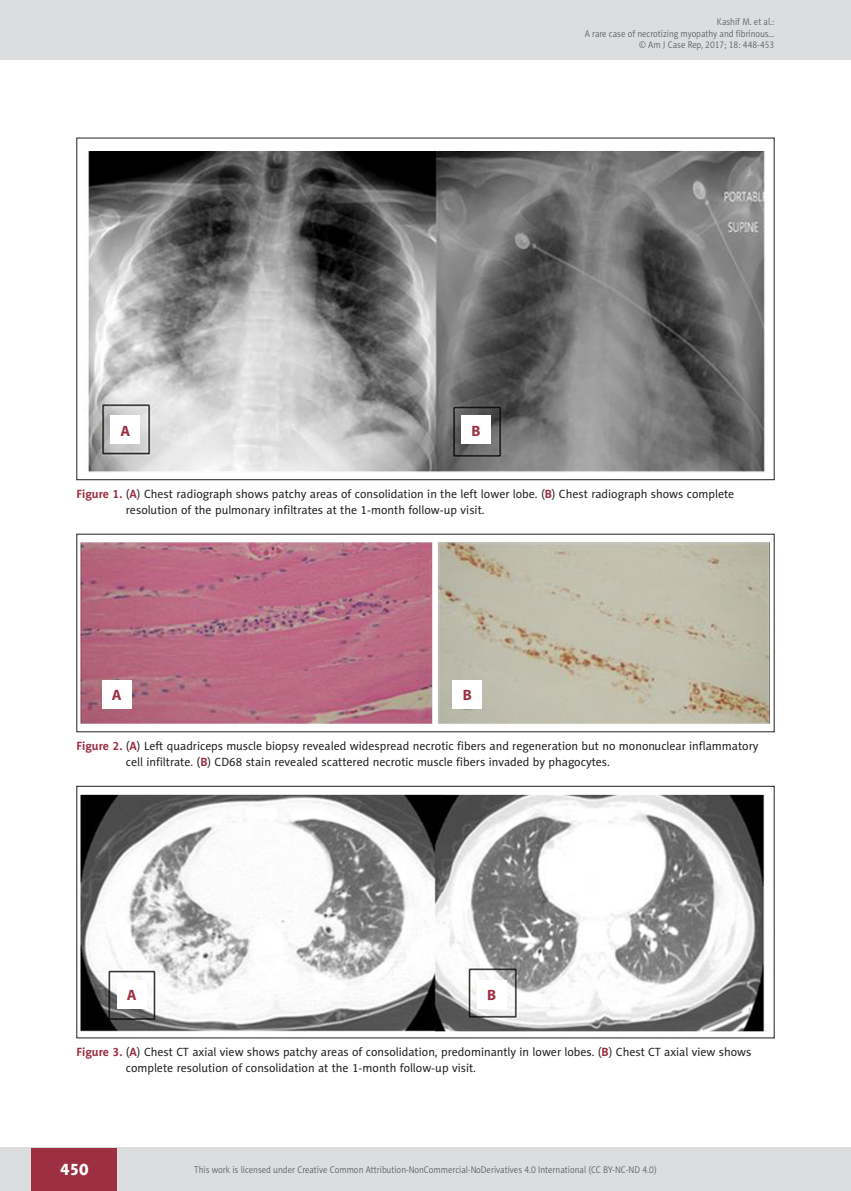
<style>
.page{position:relative;width:851px;height:1191px;background:#fff}
.page>*{position:absolute;margin:0;border:0;box-sizing:border-box;transform-origin:0 0}
.t1{font:16.5px "Naomi Sans EFN Heavy";color:#fff}
.t2{font:700 15px "Myriad Pro";color:#9d2f42}
.AJCR_Rycina_tytul{font:12px/15.8px "Naomi Sans EFN";color:#231f20}
.AJCR_pagina_zywa{font:9.75px/11.2px "Naomi Sans EFN Light";color:#57585a;text-align:right;scale:.9 1}
.AJCR_pagina_sygnatur{font:9.75px "Naomi Sans EFN Light";color:#57585a;scale:.9 1}
.s1{font-weight:700;color:#9d2f42}
</style>
<div class="page">
<img style="left:88px;top:151px;width:677px;height:322px">
<div style="left:111px;top:416px;width:29px;height:28px;background:#fff"></div>
<div style="left:461px;top:416px;width:29px;height:28px;background:#fff"></div>
<img style="left:79px;top:542px;width:691px;height:182px">
<div style="left:102px;top:680px;width:29px;height:28px;background:#fff"></div>
<div style="left:452px;top:680px;width:30px;height:28px;background:#fff"></div>
<img style="left:80px;top:794px;width:685px;height:238px">
<div style="left:77px;top:786px;width:697px;height:252px;border:1px solid #231f20"></div>
<div style="left:117px;top:980px;width:29px;height:28px;background:#fff"></div>
<div style="left:477px;top:980px;width:29px;height:28px;background:#fff"></div>
<div style="left:0;top:1148px;width:850px;height:43px;background:#dcdddf"></div>
<div style="left:32px;top:1147px;width:85px;height:43px;background:#9d2f42"></div>
<div style="left:0;top:0;width:850px;height:60px;background:#dcdddf"></div>
<hr style="left:850px;top:0;width:1px;height:60px;background:#dcdddf">
<p class="AJCR_pagina_zywa" style="left:584px;top:16px;width:212px">Kashif M. et al.:<br>A rare case of necrotizing myopathy and fibrinous…</p>
<p class="AJCR_pagina_sygnatur" style="left:639px;top:39px;width:152px">© Am J Case Rep, 2017; 18: 448-453</p>
<p class="t2" style="left:120px;top:421px;width:11px">A</p>
<p class="t2" style="left:471px;top:421px;width:11px">B</p>
<p class="AJCR_Rycina_tytul" style="left:126px;top:486px;width:610px;text-indent:-49px"><span class="s1">Figure 1.</span> (<span class="s1">A</span>) Chest radiograph shows patchy areas of consolidation in the left lower lobe. (<span class="s1">B</span>) Chest radiograph shows complete resolution of the pulmonary infiltrates at the 1-month follow-up visit.</p>
<p class="t2" style="left:112px;top:685px;width:11px">A</p>
<p class="t2" style="left:463px;top:685px;width:11px">B</p>
<p class="AJCR_Rycina_tytul" style="left:126px;top:738px;width:634px;text-indent:-49px"><span class="s1">Figure 2.</span> (<span class="s1">A</span>) Left quadriceps muscle biopsy revealed widespread necrotic fibers and regeneration but no mononuclear inflammatory cell infiltrate. (<span class="s1">B</span>) CD68 stain revealed scattered necrotic muscle fibers invaded by phagocytes.</p>
<p class="t2" style="left:127px;top:985px;width:11px">A</p>
<p class="t2" style="left:487px;top:985px;width:11px">B</p>
<p class="AJCR_Rycina_tytul" style="left:126px;top:1044px;width:627px;text-indent:-49px"><span class="s1">Figure 3.</span> (<span class="s1">A</span>) Chest CT axial view shows patchy areas of consolidation, predominantly in lower lobes. (<span class="s1">B</span>) Chest CT axial view shows complete resolution of consolidation at the 1-month follow-up visit.</p>
<p class="t1" style="left:60px;top:1159px;width:30px">450</p>
<p class="AJCR_pagina_zywa" style="left:194px;top:1164px;width:515px">This work is licensed under Creative Common Attribution-NonCommercial-NoDerivatives 4.0 International (CC BY-NC-ND 4.0)</p>
</div>
